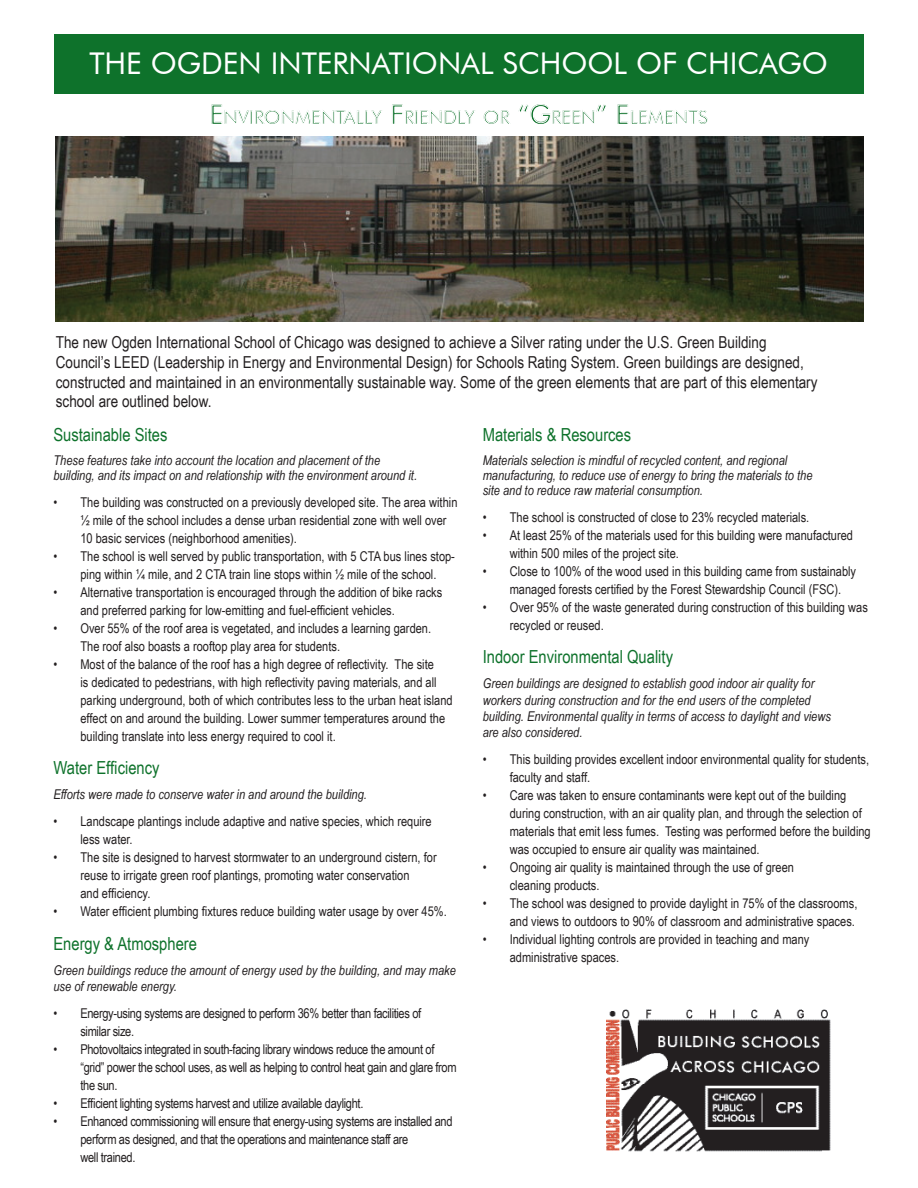
<style>
.page{position:relative;width:918px;height:1188px;background:#fff}
.page>*{position:absolute;margin:0;border:0;box-sizing:border-box;transform-origin:0 0}
.t1{font:30px "Futura BT";color:#fff}
.t2{font:18.9px "Futura BT";color:#0e722b}
.t3{font:18px "Arial Narrow";color:#0e722b}
.t4{font:16.5px/19.8px "Arial Narrow";color:#231f20}
.t5{font:13.5px/18px "Arial Narrow";color:#231f20}
.t6{font:italic 13.5px/16.2px "Arial Narrow";color:#231f20}
.t7{font:13.5px/18px "Arial Narrow";letter-spacing:-.025em;color:#231f20}
.s1{font-size:27px}
</style>
<div class="page">
<div style="left:54px;top:34px;width:810px;height:60px;background:#0e722b"></div>
<img style="left:607px;top:1009px;width:224px;height:143px">
<img style="left:56px;top:136px;width:808px;height:186px">
<h1 class="t1" style="left:89px;top:45px;width:740px">THE OGDEN INTERNATIONAL SCHOOL OF CHICAGO</h1>
<h2 class="t2" style="left:210px;top:106px;width:500px"><span class="s1">E</span>NVIRONMENTALLY <span class="s1">F</span>RIENDLY OR <span class="s1">“G</span>REE N<span class="s1">” E</span>LEMENTS</h2>
<p class="t4" style="left:56px;top:332px;width:763px">The new Ogden International School of Chicago was designed to achieve a Silver rating under the U.S. Green Building Council’s LEED (Leadership in Energy and Environmental Design) for Schools Rating System. Green buildings are designed, constructed and maintained in an environmentally sustainable way. Some of the green elements that are part of this elementary school are outlined below.</p>
<h3 class="t3" style="left:53px;top:421px;width:116px">Sustainable Sites</h3>
<p class="t6" style="left:53px;top:452px;width:365px;line-height:15px">These features take into account the location and placement of the building, and its impact on and relationship with the environment around it.</p>
<p class="t5" style="left:80px;top:492px;width:379px;text-indent:-27px">• The building was constructed on a previously developed site. The area within ½ mile of the school includes a dense urban residential zone with well over<br>10 basic services (neighborhood amenities).</p>
<p class="t5" style="left:80px;top:546px;width:376px;text-indent:-27px">• The school is well served by public transportation, with 5 CTA bus lines stop&shy;ping within ¼ mile, and 2 CTA train line stops within ½ mile of the school.</p>
<p class="t5" style="left:80px;top:582px;width:363px;text-indent:-27px">• Alternative transportation is encouraged through the addition of bike racks and preferred parking for low-emitting and fuel-efficient vehicles.</p>
<p class="t5" style="left:80px;top:618px;width:352px;text-indent:-27px">• Over 55% of the roof area is vegetated, and includes a learning garden.<br>The roof also boasts a rooftop play area for students.</p>
<p class="t5" style="left:80px;top:654px;width:374px;text-indent:-27px">• Most of the balance of the roof has a high degree of reflectivity. The site<br>is dedicated to pedestrians, with high reflectivity paving materials, and all parking underground, both of which contributes less to the urban heat island effect on and around the building. Lower summer temperatures around the building translate into less energy required to cool it.</p>
<h3 class="t3" style="left:53px;top:755px;width:108px">Water Efficiency</h3>
<p class="t6" style="left:53px;top:786px;width:315px">Efforts were made to conserve water in and around the building.</p>
<p class="t5" style="left:80px;top:812px;width:353px;text-indent:-27px">• Landscape plantings include adaptive and native species, which require less water.</p>
<p class="t5" style="left:80px;top:848px;width:358px;text-indent:-27px">• The site is designed to harvest stormwater to an underground cistern, for reuse to irrigate green roof plantings, promoting water conservation<br>and efficiency.</p>
<p class="t5" style="left:53px;top:902px;width:395px">• Water efficient plumbing fixtures reduce building water usage by over 45%.</p>
<h3 class="t3" style="left:53px;top:930px;width:145px">Energy &amp; Atmosphere</h3>
<p class="t6" style="left:53px;top:962px;width:404px">Green buildings reduce the amount of energy used by the building, and may make use of renewable energy.</p>
<p class="t7" style="left:80px;top:1004px;width:342px;text-indent:-27px">• Energy-using systems are designed to perform 36% better than facilities of similar size.</p>
<p class="t7" style="left:80px;top:1040px;width:378px;text-indent:-27px">• Photovoltaics integrated in south-facing library windows reduce the amount of “grid” power the school uses, as well as helping to control heat gain and glare from the sun.</p>
<p class="t7" style="left:53px;top:1094px;width:311px">• Efficient lighting systems harvest and utilize available daylight.</p>
<p class="t7" style="left:80px;top:1112px;width:374px;text-indent:-27px">• Enhanced commissioning will ensure that energy-using systems are installed and perform as designed, and that the operations and maintenance staff are<br>well trained.</p>
<h3 class="t3" style="left:483px;top:421px;width:150px">Materials &amp; Resources</h3>
<p class="t6" style="left:483px;top:452px;width:331px;line-height:15px">Materials selection is mindful of recycled content, and regional manufacturing, to reduce use of energy to bring the materials to the site and to reduce raw material consumption.</p>
<p class="t5" style="left:483px;top:507px;width:328px">• The school is constructed of close to 23% recycled materials.</p>
<p class="t5" style="left:510px;top:525px;width:345px;text-indent:-27px">• At least 25% of the materials used for this building were manufactured within 500 miles of the project site.</p>
<p class="t5" style="left:510px;top:561px;width:348px;text-indent:-27px">• Close to 100% of the wood used in this building came from sustainably managed forests certified by the Forest Stewardship Council (FSC).</p>
<p class="t5" style="left:510px;top:597px;width:360px;text-indent:-27px">• Over 95% of the waste generated during construction of this building was recycled or reused.</p>
<h3 class="t3" style="left:483px;top:644px;width:192px">Indoor Environmental Quality</h3>
<p class="t6" style="left:483px;top:675px;width:350px">Green buildings are designed to establish good indoor air quality for workers during construction and for the end users of the completed building. Environmental quality in terms of access to daylight and views are also considered.</p>
<p class="t5" style="left:510px;top:750px;width:361px;text-indent:-27px">• This building provides excellent indoor environmental quality for students, faculty and staff.</p>
<p class="t5" style="left:510px;top:786px;width:363px;text-indent:-27px">• Care was taken to ensure contaminants were kept out of the building during construction, with an air quality plan, and through the selection of materials that emit less fumes. Testing was performed before the building was occupied to ensure air quality was maintained.</p>
<p class="t5" style="left:510px;top:858px;width:286px;text-indent:-27px">• Ongoing air quality is maintained through the use of green cleaning products.</p>
<p class="t5" style="left:483px;top:894px;width:376px;text-align:right">• The school was designed to provide daylight in 75% of the classrooms, and views to outdoors to 90% of classroom and administrative spaces.</p>
<p class="t5" style="left:510px;top:930px;width:301px;text-indent:-27px">• Individual lighting controls are provided in teaching and many administrative spaces.</p>
</div>
